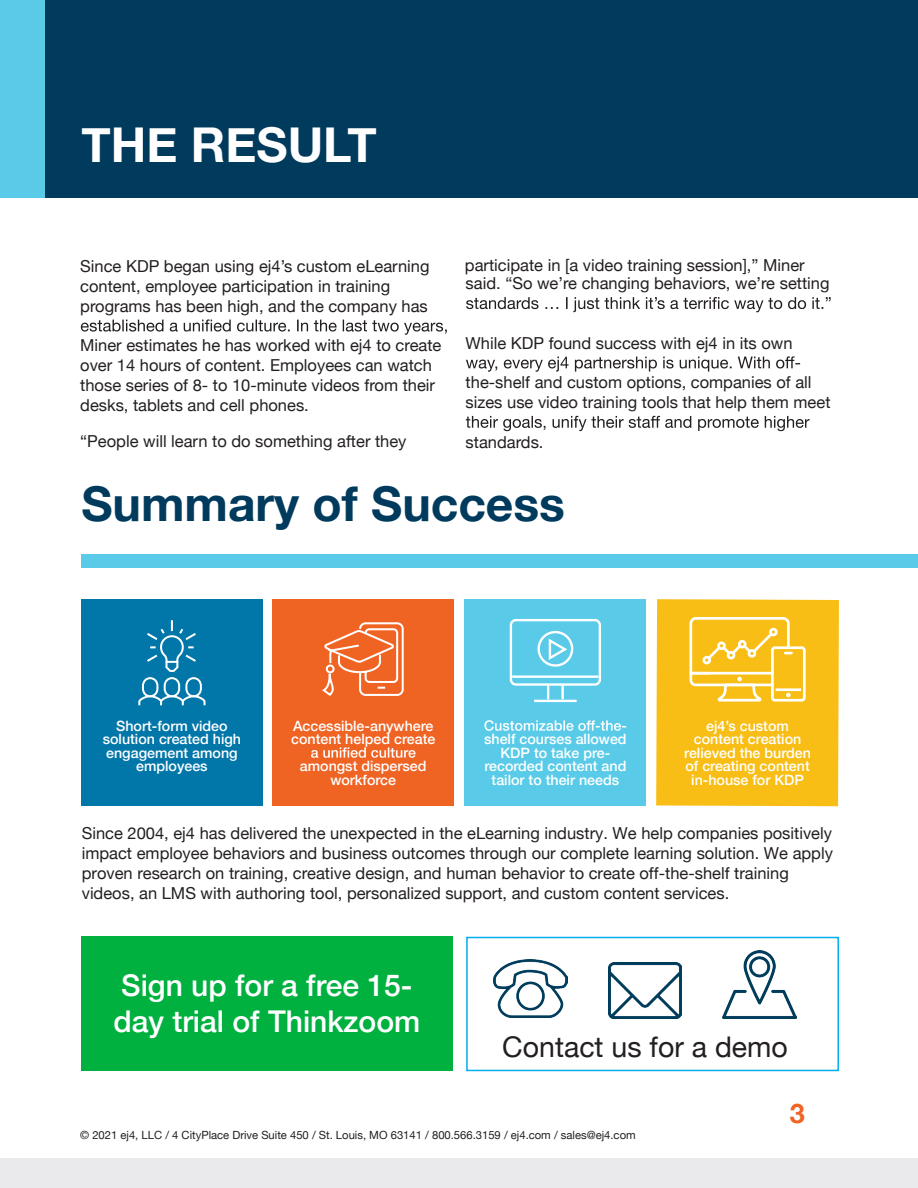
<style>
.page{position:relative;width:918px;height:1188px;background:#fff}
.page>*{position:absolute;margin:0;border:0;box-sizing:border-box;transform-origin:0 0}
.t1{font:700 48px "Helvetica Neue";color:#003a5d}
.t2{font:700 48px "Helvetica Neue";color:#fff}
.t3{font:500 30px/36px "Helvetica Neue";color:#fff}
.t4{font:28.5px "Helvetica Neue";color:#231f20}
.t5{font:700 27px "Helvetica Neue";color:#ef6323}
.t6{font:16.5px/19.8px "Helvetica Neue";color:#231f20}
.t7{font:500 14.25px/13.5px "Helvetica Neue";color:#fff;text-align:center}
.t8{font:11.25px "Helvetica Neue";color:#231f20}
</style>
<div class="page">
<div style="left:0;top:1158px;width:918px;height:30px;background:#eaeaec"></div>
<svg style="left:81px;top:319px;width:366px;height:16px"></svg>
<div style="left:81px;top:600px;width:182px;height:206px;background:#0076a9"></div>
<div style="left:272px;top:600px;width:182px;height:206px;background:#ef6323"></div>
<div style="left:464px;top:600px;width:182px;height:206px;background:#59cbe8"></div>
<svg style="left:311px;top:747px;width:105px;height:11px"></svg>
<svg style="left:484px;top:720px;width:142px;height:11px"></svg>
<svg style="left:138px;top:620px;width:68px;height:86px"></svg>
<svg style="left:322px;top:622px;width:82px;height:74px"></svg>
<svg style="left:537px;top:630px;width:37px;height:37px"></svg>
<hr style="left:534px;top:700px;width:43px;height:2px;background:#fff">
<svg style="left:547px;top:686px;width:2px;height:13px"></svg>
<hr style="left:561px;top:685px;width:3px;height:14px;background:#fff">
<hr style="left:512px;top:675px;width:87px;height:3px;background:#fff">
<div style="left:510px;top:619px;width:91px;height:67px;border:2px solid #fff;border-radius:5px"></div>
<svg style="left:656px;top:599px;width:183px;height:207px;background:#f8c223"></svg>
<div style="left:703px;top:656px;width:8px;height:8px;border:3px solid #fff;border-radius:50%"></div>
<div style="left:727px;top:651px;width:8px;height:8px;border:3px solid #fff;border-radius:50%"></div>
<div style="left:717px;top:642px;width:9px;height:8px;border:3px solid #fff;border-radius:50%"></div>
<div style="left:738px;top:640px;width:8px;height:8px;border:3px solid #fff;border-radius:50%"></div>
<div style="left:748px;top:649px;width:8px;height:9px;border:3px solid #fff;border-radius:50%"></div>
<div style="left:769px;top:628px;width:9px;height:8px;border:3px solid #fff;border-radius:50%"></div>
<div style="left:44px;top:0;width:874px;height:197px;background:#003a5d"></div>
<div style="left:0;top:0;width:44px;height:197px;background:#59cbe8"></div>
<div style="left:81px;top:555px;width:837px;height:13px;background:#59cbe8"></div>
<svg style="left:466px;top:297px;width:365px;height:15px"></svg>
<svg style="left:466px;top:356px;width:334px;height:16px"></svg>
<svg style="left:466px;top:416px;width:344px;height:15px"></svg>
<div style="left:81px;top:937px;width:372px;height:134px;background:#00b140"></div>
<div style="left:466px;top:937px;width:373px;height:134px;border:2px solid #00aeef"></div>
<img style="left:494px;top:959px;width:73px;height:59px">
<img style="left:608px;top:962px;width:74px;height:56px">
<img style="left:723px;top:951px;width:73px;height:67px">
<h1 class="t2" style="left:82px;top:107px;width:297px">THE RESULT</h1>
<p class="t6" style="left:80px;top:257px;width:351px">Since KDP began using ej4’s custom eLearning content, employee participation in training programs has been high, and the company has</p>
<p class="t6" style="left:80px;top:336px;width:363px">Miner estimates he has worked with ej4 to create over 14 hours of content. Employees can watch those series of 8- to 10-minute videos from their desks, tablets and cell phones.</p>
<p class="t6" style="left:80px;top:432px;width:328px">“People will learn to do something after they</p>
<p class="t6" style="left:465px;top:256px;width:341px">participate in [a video training session],” Miner</p>
<p class="t6" style="left:466px;top:274px;width:365px">said. “So we’re changing behaviors, we’re setting</p>
<p class="t6" style="left:466px;top:334px;width:328px">While KDP found success with ej4 in its own</p>
<p class="t6" style="left:466px;top:373px;width:366px">the-shelf and custom options, companies of all sizes use video training tools that help them meet</p>
<p class="t6" style="left:466px;top:433px;width:79px">standards.</p>
<h1 class="t1" style="left:82px;top:466px;width:485px">Summary of Success</h1>
<p class="t7" style="left:103px;top:718px;width:140px">Short-form video solution created high engagement among employees</p>
<p class="t7" style="left:291px;top:718px;width:146px;text-align:left">Accessible-anywhere content helped create</p>
<p class="t7" style="left:300px;top:758px;width:128px">amongst dispersed workforce</p>
<p class="t7" style="left:484px;top:731px;width:144px">shelf courses allowed<br>KDP to take pre&shy;recorded content and tailor to their needs</p>
<p class="t7" style="left:684px;top:718px;width:128px">ej4’s custom content creation relieved the burden of creating content in-house for KDP</p>
<p class="t6" style="left:82px;top:825px;width:753px">Since 2004, ej4 has delivered the unexpected in the eLearning industry. We help companies positively impact employee behaviors and business outcomes through our complete learning solution. We apply proven research on training, creative design, and human behavior to create off-the-shelf training videos, an LMS with authoring tool, personalized support, and custom content services.</p>
<h2 class="t3" style="left:113px;top:965px;width:308px">Sign up for a free 15- day trial of Thinkzoom</h2>
<h3 class="t4" style="left:502px;top:1026px;width:287px">Contact us for a demo</h3>
<h3 class="t5" style="left:790px;top:1092px;width:17px">3</h3>
<p class="t8" style="left:80px;top:1127px;width:557px">© 2021 ej4, LLC / 4 CityPlace Drive Suite 450 / St. Louis, MO 63141 / 800.566.3159 / ej4.com / sales@ej4.com</p>
</div>
